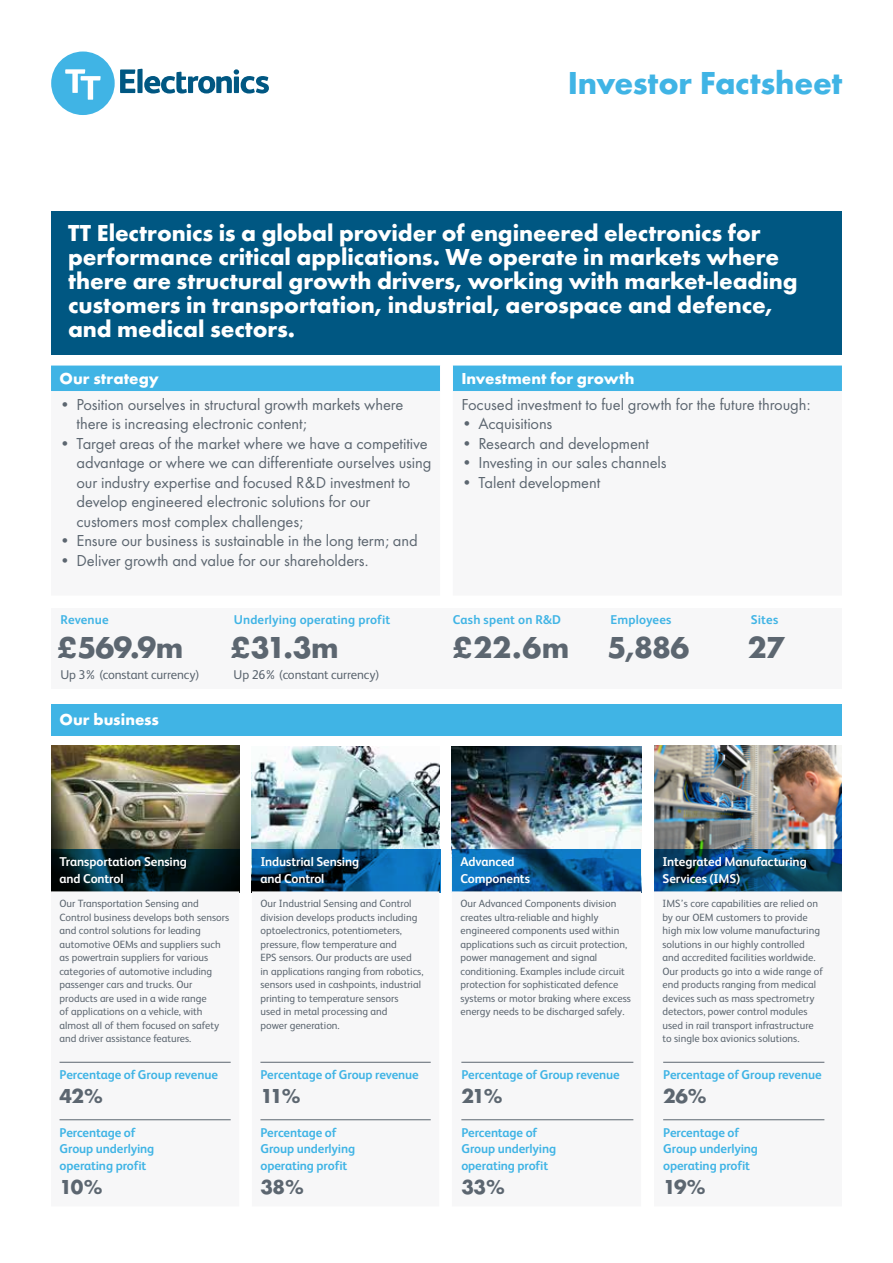
<style>
.page{position:relative;width:893px;height:1263px;background:#fff}
.page>*{position:absolute;margin:0;border:0;box-sizing:border-box;transform-origin:0 0}
.t1{font:700 33px "Futura T";letter-spacing:-.005em;color:#40b4e5}
.t2{font:700 31.5px "Futura T";letter-spacing:-.025em;color:#5c6670}
.t3{font:700 24px/24px "Futura T";letter-spacing:-.005em;color:#fff}
.t4{font:700 21px "Futura T";letter-spacing:-.05em;color:#5c6670}
.t5{font:16.5px/19.5px "Futura T";letter-spacing:-.01em;color:#5c6670}
.t6{font:700 16.5px "Futura T";letter-spacing:.005em;color:#fff}
.t7{font:700 12.75px/16.5px "FS Albert";letter-spacing:-.01em;color:#40b4e5}
.t8{font:700 12.75px/16.5px "FS Albert";letter-spacing:-.01em;color:#fff}
.t9{font:12.75px "FS Albert";letter-spacing:-.01em;color:#5c6670}
.t10{font:700 12.75px "FS Albert";letter-spacing:.01em;color:#40b4e5}
.t11{font:700 12.75px "FS Albert";letter-spacing:.015em;color:#40b4e5}
.t12{font:10.5px/13.5px "FS Albert";color:#5c6670}
</style>
<div class="page">
<img style="left:452px;top:747px;width:189px;height:144px">
<img style="left:655px;top:745px;width:187px;height:104px">
<img style="left:252px;top:747px;width:187px;height:102px">
<img style="left:51px;top:746px;width:188px;height:103px">
<svg style="left:51px;top:849px;width:188px;height:42px;background:#031f26"></svg>
<svg style="left:252px;top:849px;width:188px;height:42px;background:#075085"></svg>
<svg style="left:453px;top:849px;width:188px;height:42px;background:#0a5b99"></svg>
<svg style="left:655px;top:849px;width:187px;height:42px;background:#08466e"></svg>
<div style="left:51px;top:608px;width:791px;height:81px;background:#f7f7f8"></div>
<div style="left:51px;top:211px;width:791px;height:143px;background:#005782"></div>
<svg style="left:120px;top:69px;width:149px;height:24px"></svg>
<div style="left:51px;top:52px;width:64px;height:63px;background:#40b4e5;border-radius:50%"></div>
<svg style="left:65px;top:69px;width:36px;height:31px"></svg>
<div style="left:51px;top:704px;width:791px;height:32px;background:#40b4e5"></div>
<div style="left:51px;top:366px;width:791px;height:25px;background:#40b4e5"></div>
<svg style="left:51px;top:391px;width:791px;height:1px"></svg>
<svg style="left:51px;top:891px;width:791px;height:230px"></svg>
<hr style="left:461px;top:1062px;width:172px;height:1px;background:#5c6670">
<hr style="left:461px;top:1119px;width:172px;height:1px;background:#5c6670">
<hr style="left:260px;top:1062px;width:171px;height:1px;background:#5c6670">
<hr style="left:260px;top:1119px;width:171px;height:1px;background:#5c6670">
<hr style="left:60px;top:1062px;width:171px;height:1px;background:#5c6670">
<hr style="left:60px;top:1119px;width:171px;height:1px;background:#5c6670">
<hr style="left:663px;top:1062px;width:161px;height:1px;background:#5c6670">
<hr style="left:663px;top:1119px;width:161px;height:1px;background:#5c6670">
<h1 class="t1" style="left:568px;top:63px;width:276px">Investor Factsheet</h1>
<p class="t3" style="left:68px;top:221px;width:731px">TT Electronics is a global provider of engineered electronics for performance critical applications. We operate in markets where there are structural growth drivers, working with market-leading customers in transportation, industrial, aerospace and defence, and medical sectors.</p>
<h3 class="t6" style="left:60px;top:369px;width:101px">Our strategy</h3>
<h3 class="t6" style="left:461px;top:369px;width:174px">Investment for growth</h3>
<h3 class="t5" style="left:77px;top:394px;width:328px;text-indent:-17px">• Position ourselves in structural growth markets where there is increasing electronic content;</h3>
<p class="t5" style="left:77px;top:433px;width:356px;text-indent:-17px">• Target areas of the market where we have a competitive advantage or where we can differentiate ourselves using our industry expertise and focused R&amp;D investment to develop engineered electronic solutions for our customers most complex challenges;</p>
<h3 class="t5" style="left:60px;top:531px;width:360px">• Ensure our business is sustainable in the long term; and</h3>
<h3 class="t5" style="left:60px;top:550px;width:310px">• Deliver growth and value for our shareholders.</h3>
<h3 class="t5" style="left:461px;top:394px;width:351px">Focused investment to fuel growth for the future through:</h3>
<h3 class="t5" style="left:461px;top:414px;width:93px">• Acquisitions</h3>
<h3 class="t5" style="left:461px;top:433px;width:189px">• Research and development</h3>
<h3 class="t5" style="left:461px;top:453px;width:207px">• Investing in our sales channels</h3>
<h3 class="t5" style="left:461px;top:472px;width:140px">• Talent development</h3>
<p class="t7" style="left:60px;top:611px;width:50px">Revenue</p>
<h2 class="t2" style="left:57px;top:629px;width:127px">£569.9m</h2>
<p class="t9" style="left:60px;top:666px;width:140px">Up 3% (constant currency)</p>
<h3 class="t6" style="left:60px;top:710px;width:101px">Our business</h3>
<p class="t10" style="left:234px;top:612px;width:158px">Underlying operating profit</p>
<h2 class="t2" style="left:231px;top:629px;width:110px">£31.3m</h2>
<p class="t9" style="left:234px;top:666px;width:147px">Up 26% (constant currency)</p>
<p class="t11" style="left:453px;top:612px;width:110px">Cash spent on R&amp;D</p>
<h2 class="t2" style="left:453px;top:629px;width:118px">£22.6m</h2>
<p class="t10" style="left:611px;top:612px;width:62px">Employees</p>
<h2 class="t2" style="left:608px;top:629px;width:83px">5,886</h2>
<p class="t7" style="left:751px;top:611px;width:29px">Sites</p>
<h2 class="t2" style="left:748px;top:629px;width:38px">27</h2>
<p class="t8" style="left:60px;top:854px;width:129px">Transportation Sensing and Control</p>
<p class="t8" style="left:260px;top:854px;width:100px">Industrial Sensing and Control</p>
<p class="t8" style="left:460px;top:854px;width:71px">Advanced<br>Components</p>
<p class="t8" style="left:662px;top:854px;width:146px">Integrated Manufacturing<br>Services (IMS)</p>
<p class="t12" style="left:60px;top:896px;width:171px">Our Transportation Sensing and Control business develops both sensors and control solutions for leading automotive OEMs and suppliers such as powertrain suppliers for various categories of automotive including passenger cars and trucks. Our products are used in a wide range<br>of applications on a vehicle, with almost all of them focused on safety and driver assistance features.</p>
<p class="t12" style="left:260px;top:896px;width:164px">Our Industrial Sensing and Control division develops products including optoelectronics, potentiometers, pressure, flow temperature and<br>EPS sensors. Our products are used<br>in applications ranging from robotics, sensors used in cashpoints, industrial printing to temperature sensors<br>used in metal processing and<br>power generation.</p>
<p class="t12" style="left:460px;top:896px;width:172px">Our Advanced Components division creates ultra-reliable and highly engineered components used within applications such as circuit protection, power management and signal conditioning. Examples include circuit protection for sophisticated defence systems or motor braking where excess energy needs to be discharged safely.</p>
<p class="t12" style="left:662px;top:896px;width:162px">IMS’s core capabilities are relied on by our OEM customers to provide high mix low volume manufacturing solutions in our highly controlled and accredited facilities worldwide.<br>Our products go into a wide range of end products ranging from medical devices such as mass spectrometry detectors, power control modules used in rail transport infrastructure to single box avionics solutions.</p>
<p class="t7" style="left:461px;top:1067px;width:160px">Percentage of Group revenue</p>
<h3 class="t4" style="left:461px;top:1084px;width:43px">21%</h3>
<p class="t7" style="left:461px;top:1124px;width:96px">Percentage of<br>Group underlying operating profit</p>
<h3 class="t4" style="left:461px;top:1174px;width:45px">33%</h3>
<p class="t7" style="left:60px;top:1067px;width:160px">Percentage of Group revenue</p>
<h3 class="t4" style="left:60px;top:1084px;width:45px">42%</h3>
<p class="t7" style="left:60px;top:1124px;width:96px">Percentage of<br>Group underlying operating profit</p>
<h3 class="t4" style="left:60px;top:1174px;width:44px">10%</h3>
<p class="t7" style="left:260px;top:1067px;width:160px">Percentage of Group revenue</p>
<h3 class="t4" style="left:260px;top:1084px;width:42px">11%</h3>
<p class="t7" style="left:260px;top:1124px;width:96px">Percentage of<br>Group underlying operating profit</p>
<h3 class="t4" style="left:260px;top:1174px;width:45px">38%</h3>
<p class="t7" style="left:663px;top:1067px;width:160px">Percentage of Group revenue</p>
<h3 class="t4" style="left:663px;top:1084px;width:45px">26%</h3>
<p class="t7" style="left:663px;top:1124px;width:96px">Percentage of<br>Group underlying operating profit</p>
<h3 class="t4" style="left:663px;top:1174px;width:44px">19%</h3>
</div>
